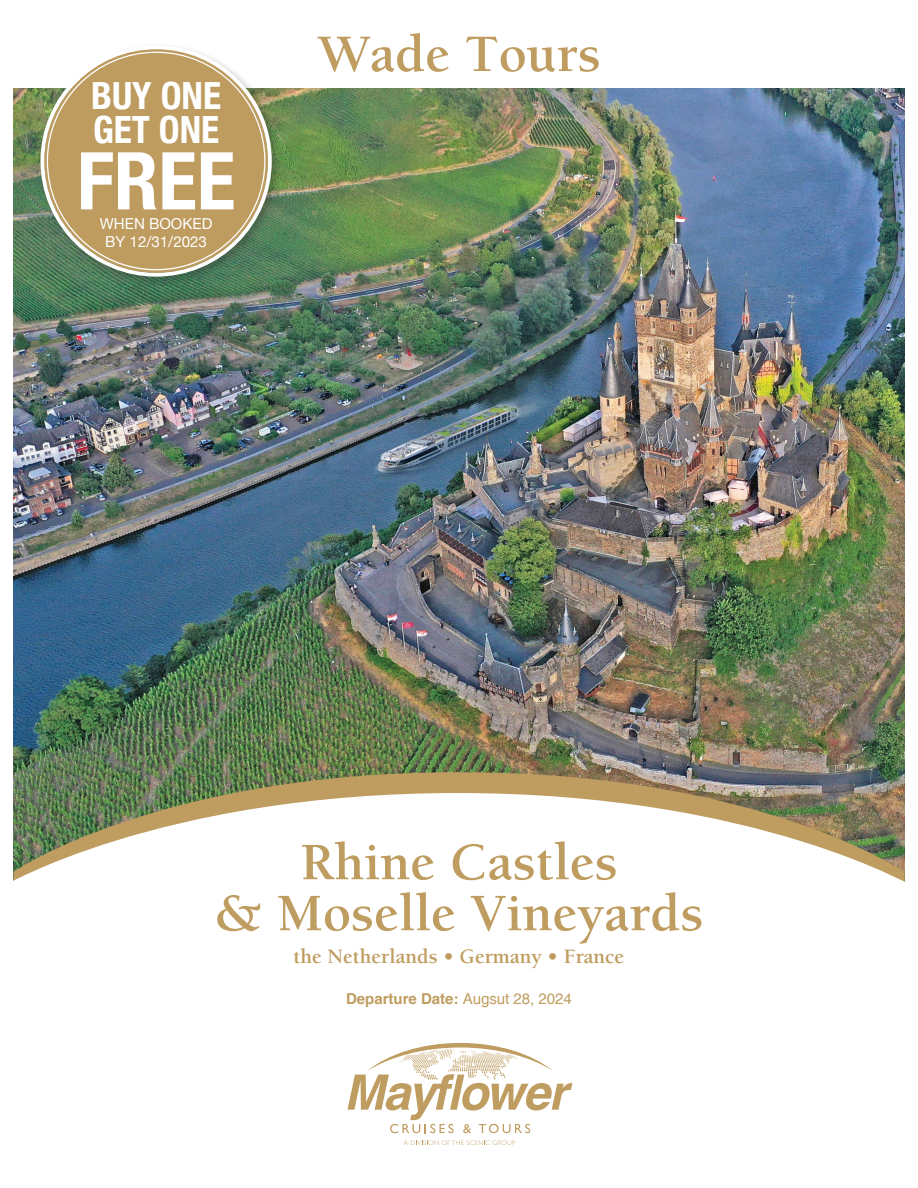
<style>
.page{position:relative;width:918px;height:1188px;background:#fff}
.page>*{position:absolute;margin:0;border:0;box-sizing:border-box;transform-origin:0 0}
.t1{font:700 condensed 79.95px "Helvetica Neue";color:#fff}
.t2{font:700 54px/51px "Berkeley";color:#bf9c5f;text-align:center}
.t3{font:700 condensed 37.5px/34.5px "Helvetica Neue";color:#fff}
.t4{font:700 21px "Berkeley";color:#bf9c5f}
.t5{font:15.15px/18px "Helvetica Neue";color:#fff;text-align:center}
.t6{font:700 15px "Helvetica";color:#bf9c5f}
.s1{font-weight:400}
</style>
<div class="page">
<img style="left:14px;top:89px;width:890px;height:683px">
<img style="left:14px;top:772px;width:890px;height:21px">
<svg style="left:13px;top:793px;width:892px;height:352px"></svg>
<svg style="left:348px;top:1043px;width:224px;height:90px"></svg>
<svg style="left:404px;top:1140px;width:111px;height:5px"></svg>
<div style="left:37px;top:42px;width:246px;height:245px;background:#231f20;opacity:.3"></div>
<div style="left:44px;top:49px;width:224px;height:224px;background:#be9b5f;border-radius:50%"></div>
<p class="t3" style="left:91px;top:76px;width:131px">BUY ONE<br>GET ONE</p>
<h1 class="t1" style="left:77px;top:115px;width:160px">FREE</h1>
<p class="t5" style="left:100px;top:215px;width:114px">WHEN BOOKED<br>BY 12/31/2023</p>
<p class="t2" style="left:317px;top:29px;width:285px">Wade Tours</p>
<p class="t2" style="left:214px;top:838px;width:491px">Rhine Castles<br>&amp; Moselle Vineyards</p>
<p class="t4" style="left:294px;top:945px;width:332px">the Netherlands • Germany • France</p>
<p class="t6" style="left:346px;top:987px;width:227px">Departure Date: <span class="s1">Augsut 28, 2024</span></p>
</div>
